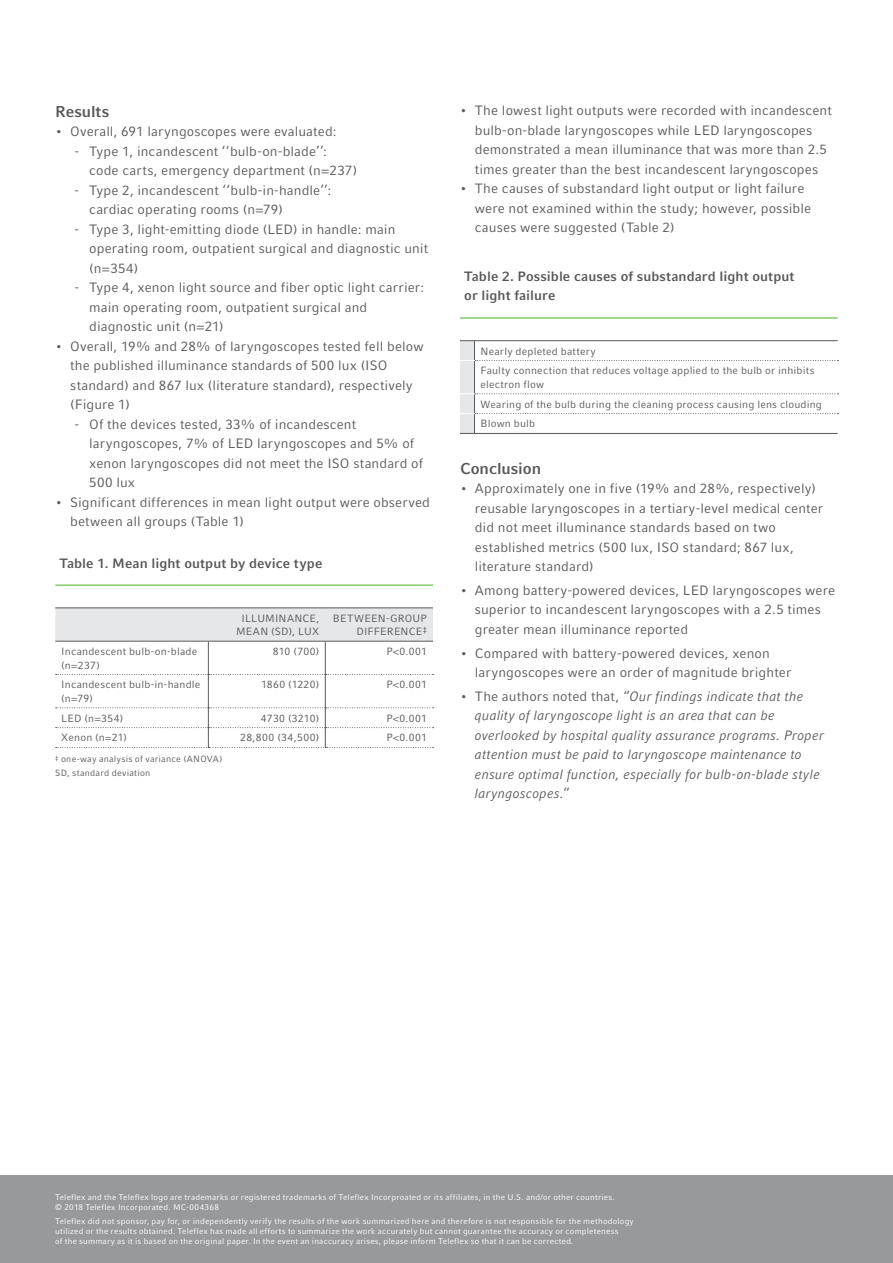
<style>
.page{position:relative;width:893px;height:1263px;background:#fff}
.page>*{position:absolute;margin:0;border:0;box-sizing:border-box;transform-origin:0 0}
.t1{font:700 15.75px "Compatil Fact LT Pro";color:#58595b}
.t2{font:13.5px/19.5px "Compatil Fact LT Pro";letter-spacing:.01em;color:#58595b}
.t3{font:italic 13.5px/19.5px "Compatil Fact LT Pro";letter-spacing:.01em;color:#58595b}
.t4{font:700 13.5px/19.5px "Compatil Fact LT Pro";letter-spacing:.005em;color:#58595b}
.t5{font:10.5px/13.5px "Compatil Fact LT Pro";letter-spacing:.02em;color:#58595b}
.t6{font:10.5px "Compatil Fact LT Pro";letter-spacing:.045em;color:#58595b}
.t7{font:9px/14.1px "Compatil Fact LT Pro";letter-spacing:.025em;color:#58595b}
.t8{font:8.25px/9.9px "Compatil Fact LT Pro";letter-spacing:.025em;color:#fff}
.s1{font-style:normal}
</style>
<div class="page">
<div style="left:0;top:1175px;width:893px;height:88px;background:#97999c"></div>
<hr style="left:55px;top:584px;width:378px;height:2px;background:#62bb46">
<hr style="left:55px;top:607px;width:153px;height:1px;background:#58595b">
<hr style="left:208px;top:607px;width:117px;height:1px;background:#58595b">
<hr style="left:325px;top:607px;width:108px;height:1px;background:#58595b">
<svg style="left:55px;top:608px;width:379px;height:140px"></svg>
<hr style="left:460px;top:317px;width:378px;height:2px;background:#62bb46">
<svg style="left:460px;top:340px;width:378px;height:94px"></svg>
<hr style="left:474px;top:433px;width:364px;height:1px;background:#58595b">
<p class="t1" style="left:55px;top:102px;width:55px">Results</p>
<p class="t2" style="left:55px;top:122px;width:283px">• Overall, 691 laryngoscopes were evaluated:</p>
<p class="t2" style="left:89px;top:142px;width:270px;text-indent:-15px">- Type 1, incandescent ‘‘bulb-on-blade’’: code carts, emergency department (n=237)</p>
<p class="t2" style="left:89px;top:181px;width:243px;text-indent:-15px">- Type 2, incandescent ‘‘bulb-in-handle’’: cardiac operating rooms (n=79)</p>
<p class="t2" style="left:89px;top:220px;width:340px;text-indent:-15px">- Type 3, light-emitting diode (LED) in handle: main operating room, outpatient surgical and diagnostic unit (n=354)</p>
<p class="t2" style="left:89px;top:278px;width:337px;text-indent:-15px">- Type 4, xenon light source and fiber optic light carrier: main operating room, outpatient surgical and diagnostic unit (n=21)</p>
<p class="t2" style="left:70px;top:337px;width:355px;text-indent:-15px">• Overall, 19% and 28% of laryngoscopes tested fell below the published illuminance standards of 500 lux (ISO standard) and 867 lux (literature standard), respectively (Figure 1)</p>
<p class="t2" style="left:89px;top:414px;width:335px;text-indent:-15px">- Of the devices tested, 33% of incandescent laryngoscopes, 7% of LED laryngoscopes and 5% of xenon laryngoscopes did not meet the ISO standard of 500 lux</p>
<p class="t2" style="left:70px;top:492px;width:361px;text-indent:-15px">• Significant differences in mean light output were observed between all groups (Table 1)</p>
<p class="t4" style="left:60px;top:553px;width:264px">Table 1. Mean light output by device type</p>
<p class="t5" style="left:236px;top:611px;width:85px;text-align:center">ILLUMINANCE,<br>MEAN (SD), LUX</p>
<p class="t5" style="left:333px;top:611px;width:96px;text-align:right">BETWEEN-GROUP<br>DIFFERENCE<sup>‡</sup></p>
<p class="t5" style="left:61px;top:645px;width:138px">Incandescent bulb-on-blade (n=237)</p>
<p class="t5" style="left:273px;top:645px;width:48px">810 (700)</p>
<p class="t5" style="left:386px;top:645px;width:42px">P&lt;0.001</p>
<p class="t5" style="left:61px;top:678px;width:141px">Incandescent bulb-in-handle (n=79)</p>
<p class="t5" style="left:261px;top:678px;width:60px">1860 (1220)</p>
<p class="t5" style="left:386px;top:678px;width:42px">P&lt;0.001</p>
<p class="t5" style="left:61px;top:711px;width:63px">LED (n=354)</p>
<p class="t5" style="left:261px;top:711px;width:60px">4730 (3210)</p>
<p class="t5" style="left:386px;top:711px;width:42px">P&lt;0.001</p>
<p class="t5" style="left:61px;top:731px;width:67px">Xenon (n=21)</p>
<p class="t6" style="left:240px;top:732px;width:80px">28,800 (34,500)</p>
<p class="t5" style="left:386px;top:731px;width:42px">P&lt;0.001</p>
<p class="t7" style="left:55px;top:751px;width:169px"><sup>‡</sup> one-way analysis of variance (ANOVA)<br>SD, standard deviation</p>
<p class="t2" style="left:475px;top:101px;width:358px;text-indent:-15px">• The lowest light outputs were recorded with incandescent bulb-on-blade laryngoscopes while LED laryngoscopes demonstrated a mean illuminance that was more than 2.5 times greater than the best incandescent laryngoscopes</p>
<p class="t2" style="left:475px;top:179px;width:338px;text-indent:-15px">• The causes of substandard light output or light failure were not examined within the study; however, possible causes were suggested (Table 2)</p>
<p class="t4" style="left:464px;top:266px;width:332px">Table 2. Possible causes of substandard light output or light failure</p>
<p class="t5" style="left:480px;top:341px;width:336px;line-height:19.8px">Nearly depleted battery<br>Faulty connection that reduces voltage applied to the bulb or inhibits</p>
<p class="t5" style="left:480px;top:374px;width:343px;line-height:19.8px">electron flow<br>Wearing of the bulb during the cleaning process causing lens clouding<br>Blown bulb</p>
<p class="t1" style="left:460px;top:459px;width:83px">Conclusion</p>
<p class="t2" style="left:475px;top:479px;width:350px;text-indent:-15px">• Approximately one in five (19% and 28%, respectively) reusable laryngoscopes in a tertiary-level medical center did not meet illuminance standards based on two established metrics (500 lux, ISO standard; 867 lux, literature standard)</p>
<p class="t2" style="left:475px;top:580px;width:362px;text-indent:-15px">• Among battery-powered devices, LED laryngoscopes were superior to incandescent laryngoscopes with a 2.5 times greater mean illuminance reported</p>
<p class="t2" style="left:475px;top:643px;width:318px;text-indent:-15px">• Compared with battery-powered devices, xenon laryngoscopes were an order of magnitude brighter</p>
<p class="t3" style="left:475px;top:686px;width:351px;text-indent:-15px"><span class="s1">• The authors noted that,</span> “Our findings indicate that the quality of laryngoscope light is an area that can be overlooked by hospital quality assurance programs. Proper attention must be paid to laryngoscope maintenance to ensure optimal function, especially for bulb-on-blade style laryngoscopes.<span class="s1">”</span></p>
<p class="t8" style="left:55px;top:1192px;width:561px">Teleflex and the Teleflex logo are trademarks or registered trademarks of Teleflex Incorproated or its affiliates, in the U.S. and/or other countries. © 2018 Teleflex Incorporated. MC-004368</p>
<p class="t8" style="left:55px;top:1216px;width:580px">Teleflex did not sponsor, pay for, or independently verify the results of the work summarized here and therefore is not responsible for the methodology utilized or the results obtained. Teleflex has made all efforts to summarize the work accurately but cannot guarantee the accuracy or completeness<br>of the summary as it is based on the original paper. In the event an inaccuracy arises, please inform Teleflex so that it can be corrected.</p>
</div>
